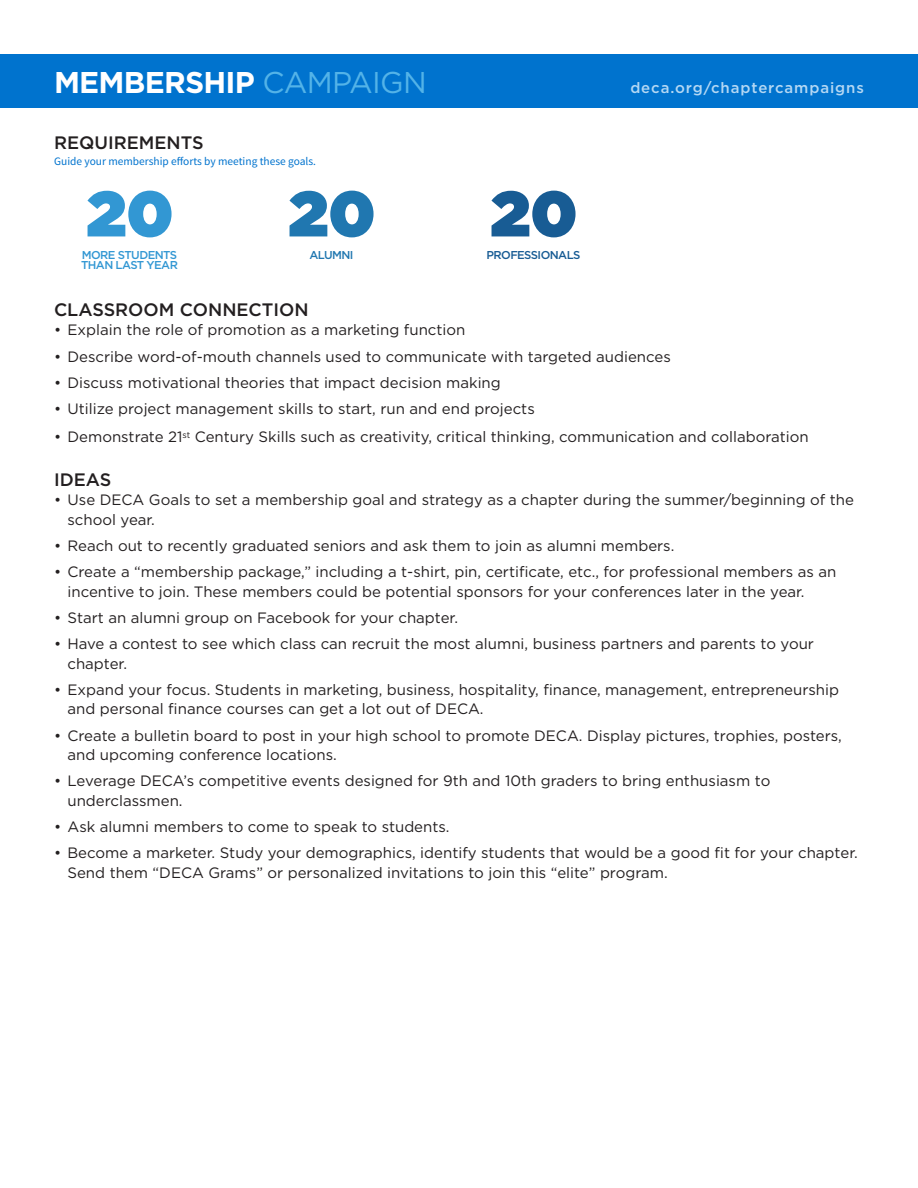
<style>
.page{position:relative;width:918px;height:1188px;background:#fff}
.page>*{position:absolute;margin:0;border:0;box-sizing:border-box;transform-origin:0 0}
.t1{font:700 30px "Gotham";letter-spacing:-.025em;color:#fff}
.t2{font:500 18px "Gotham";color:#231f20}
.t3{font:15px/19.5px "Gotham";color:#231f20}
.t4{font:500 15px "Gotham";letter-spacing:.06em;color:#b4d8f4}
.t5{font:11.4px "Source Sans Pro";color:#0073ce}
.t6{font:500 11.4px "Gotham";letter-spacing:-.05em;color:#3297d3}
.t7{font:500 11.4px "Gotham";letter-spacing:-.05em;color:#185c94}
.t8{font:500 11.4px "Gotham";letter-spacing:-.05em;color:#2077b0}
.s1{font-weight:400;color:#53b3e8}
</style>
<div class="page">
<div style="left:0;top:54px;width:918px;height:54px;background:#0073ce"></div>
<svg style="left:87px;top:191px;width:85px;height:46px"></svg>
<svg style="left:289px;top:191px;width:85px;height:46px"></svg>
<svg style="left:491px;top:191px;width:85px;height:46px"></svg>
<p class="t1" style="left:54px;top:62px;width:374px">MEMBERSHIP <span class="s1">CAMPAIGN</span></p>
<p class="t2" style="left:54px;top:131px;width:151px">REQUIREMENTS</p>
<p class="t5" style="left:54px;top:154px;width:263px">Guide your membership efforts by meeting these goals.</p>
<p class="t6" style="left:82px;top:248px;width:97px">MORE STUDENTS</p>
<p class="t6" style="left:81px;top:258px;width:98px">THAN LAST YEAR</p>
<p class="t8" style="left:309px;top:247px;width:46px">ALUMNI</p>
<p class="t7" style="left:487px;top:247px;width:95px">PROFESSIONALS</p>
<p class="t4" style="left:630px;top:78px;width:235px">deca.org/chaptercampaigns</p>
<p class="t2" style="left:54px;top:298px;width:256px">CLASSROOM CONNECTION</p>
<p class="t3" style="left:54px;top:320px;width:413px">• Explain the role of promotion as a marketing function</p>
<p class="t3" style="left:54px;top:346px;width:618px">• Describe word-of-mouth channels used to communicate with targeted audiences</p>
<p class="t3" style="left:54px;top:373px;width:448px">• Discuss motivational theories that impact decision making</p>
<p class="t3" style="left:54px;top:399px;width:482px">• Utilize project management skills to start, run and end projects</p>
<p class="t3" style="left:54px;top:427px;width:756px">• Demonstrate 21<sup>st</sup> Century Skills such as creativity, critical thinking, communication and collaboration</p>
<p class="t2" style="left:54px;top:468px;width:59px">IDEAS</p>
<p class="t3" style="left:68px;top:490px;width:788px;text-indent:-14px">• Use DECA Goals to set a membership goal and strategy as a chapter during the summer/beginning of the school year.</p>
<p class="t3" style="left:54px;top:536px;width:622px">• Reach out to recently graduated seniors and ask them to join as alumni members.</p>
<p class="t3" style="left:68px;top:562px;width:770px;text-indent:-14px">• Create a “membership package,” including a t-shirt, pin, certificate, etc., for professional members as an incentive to join. These members could be potential sponsors for your conferences later in the year.</p>
<p class="t3" style="left:54px;top:608px;width:406px">• Start an alumni group on Facebook for your chapter.</p>
<p class="t3" style="left:68px;top:634px;width:748px;text-indent:-14px">• Have a contest to see which class can recruit the most alumni, business partners and parents to your chapter.</p>
<p class="t3" style="left:68px;top:680px;width:773px;text-indent:-14px">• Expand your focus. Students in marketing, business, hospitality, finance, management, entrepreneurship and personal finance courses can get a lot out of DECA.</p>
<p class="t3" style="left:68px;top:725px;width:776px;text-indent:-14px">• Create a bulletin board to post in your high school to promote DECA. Display pictures, trophies, posters, and upcoming conference locations.</p>
<p class="t3" style="left:68px;top:771px;width:704px;text-indent:-14px">• Leverage DECA’s competitive events designed for 9th and 10th graders to bring enthusiasm to underclassmen.</p>
<p class="t3" style="left:54px;top:817px;width:397px">• Ask alumni members to come to speak to students.</p>
<p class="t3" style="left:68px;top:843px;width:792px;text-indent:-14px">• Become a marketer. Study your demographics, identify students that would be a good fit for your chapter.<br>Send them “DECA Grams” or personalized invitations to join this “elite” program.</p>
</div>
